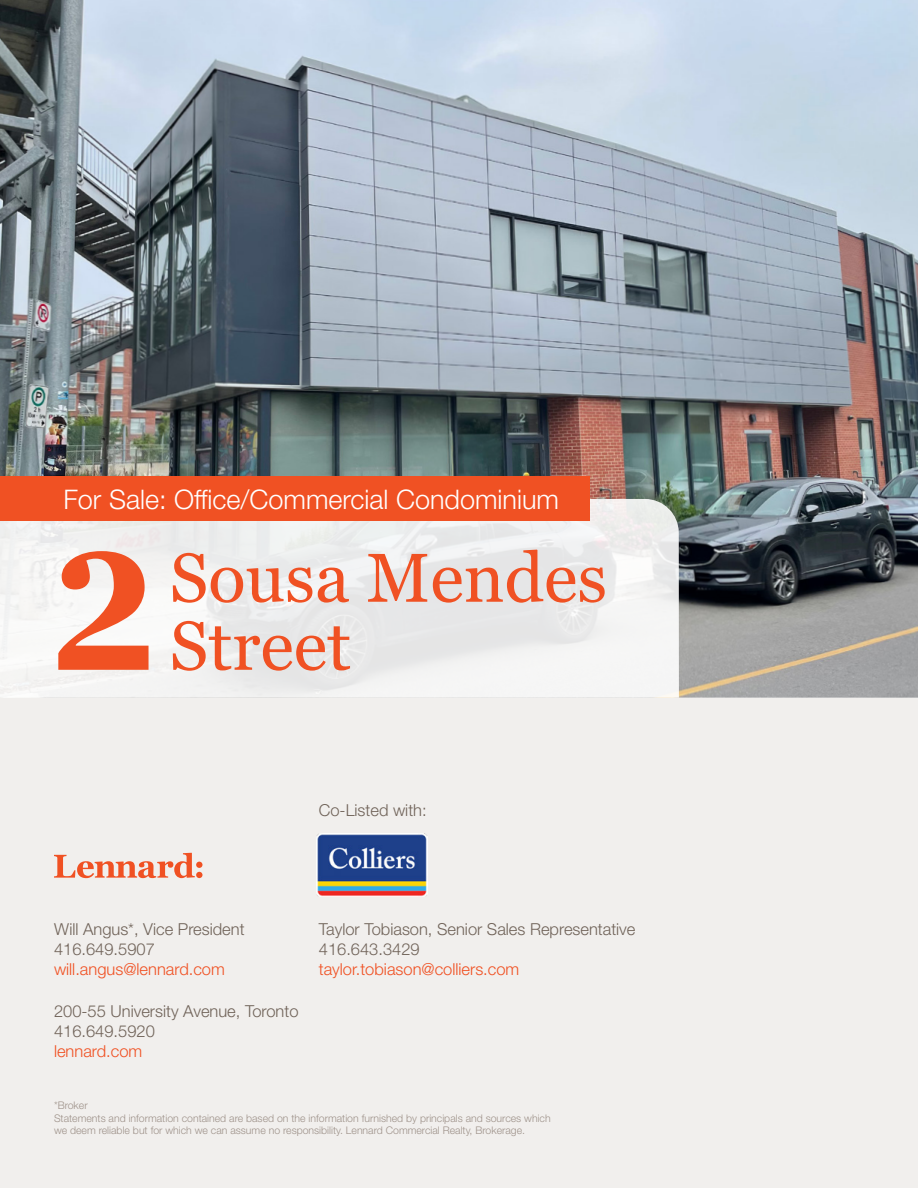
<style>
.page{position:relative;width:918px;height:1188px;background:#f1efed}
.page>*{position:absolute;margin:0;border:0;box-sizing:border-box;transform-origin:0 0}
.t1{font:700 167.55px "Georgia";color:#f05123}
.t2{font:69px/68.1px "Georgia";color:#f05123}
.t3{font:300 27px "Helvetica Neue LT Std";color:#fff}
.t4{font:300 16.5px/19.8px "Helvetica Neue LT Std";color:#706359}
.t5{font:300 16.5px "Helvetica Neue LT Std";color:#f05123}
.t6{font:300 10.5px/12.6px "Helvetica Neue LT Std";color:#9e928a}
</style>
<div class="page">
<svg style="left:54px;top:853px;width:148px;height:25px"></svg>
<img style="left:0;top:0;width:918px;height:698px">
<svg style="left:0;top:499px;width:679px;height:199px"></svg>
<div style="left:0;top:477px;width:589px;height:44px;background:#f05123"></div>
<img style="left:317px;top:834px;width:111px;height:63px">
<h3 class="t3" style="left:63px;top:483px;width:497px">For Sale: Office/Commercial Condominium</h3>
<h1 class="t1" style="left:54px;top:504px;width:104px">2</h1>
<h2 class="t2" style="left:170px;top:545px;width:439px">Sousa Mendes<br>Street</h2>
<h3 class="t4" style="left:319px;top:800px;width:109px">Co-Listed with:</h3>
<h3 class="t4" style="left:54px;top:919px;width:192px">Will Angus*, Vice President<br>416.649.5907</h3>
<h3 class="t5" style="left:54px;top:959px;width:172px">will.angus@lennard.com</h3>
<h3 class="t4" style="left:54px;top:1001px;width:246px">200-55 University Avenue, Toronto<br>416.649.5920</h3>
<h3 class="t5" style="left:54px;top:1041px;width:90px">lennard.com</h3>
<h3 class="t4" style="left:319px;top:919px;width:318px">Taylor Tobiason, Senior Sales Representative<br>416.643.3429</h3>
<h3 class="t5" style="left:319px;top:959px;width:202px">taylor.tobiason@colliers.com</h3>
<p class="t6" style="left:54px;top:1099px;width:498px">*Broker<br>Statements and information contained are based on the information furnished by principals and sources which we deem reliable but for which we can assume no responsibility. Lennard Commercial Realty, Brokerage.</p>
</div>
